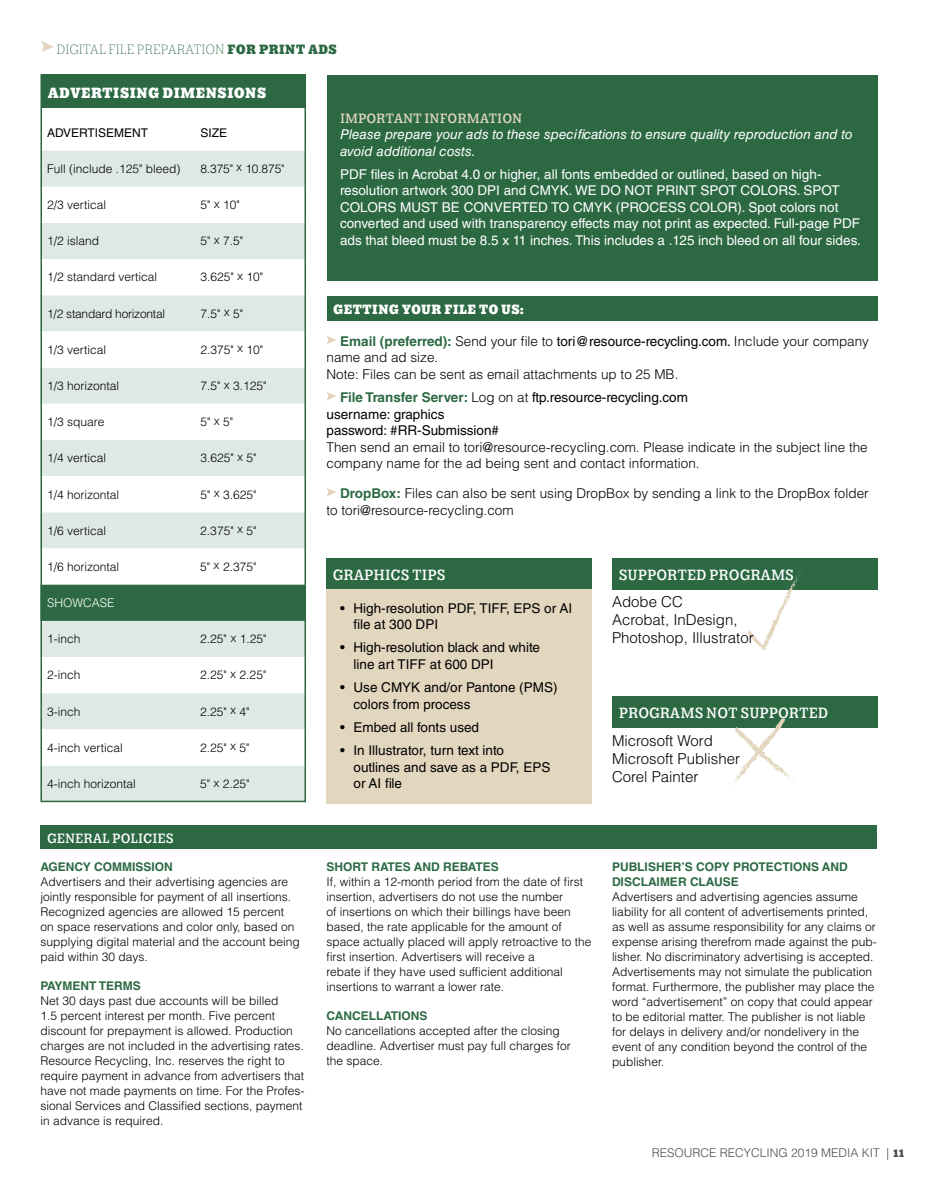
<style>
.page{position:relative;width:945px;height:1188px;background:#fff}
.page>*{position:absolute;margin:0;border:0;box-sizing:border-box;transform-origin:0 0}
.t1{font:600 16.5px "Lehigh Personal";color:#fff}
.t2{font:900 16.5px "Lehigh Personal";color:#fff}
.t3{font:300 15px/18px "Helvetica LT Std";color:#000}
.t4{font:300 15px "Lehigh Personal";color:#2c6943}
.t5{font:900 15px "Lehigh Personal";color:#fff}
.t6{font:600 15px "Lehigh Personal";color:#e3d6be}
.t7{font:600 15px "Lehigh Personal";color:#fff}
.t8{font:300 13.5px/16.5px "Helvetica LT Std";color:#000}
.t9{font:13.5px/16.5px "Helvetica LT Std";color:#fff}
.t10{font:13.5px/16.5px "Helvetica LT Std";color:#000}
.t11{font:italic 13.5px/16.5px "Helvetica LT Std";color:#fff}
.t12{font:300 12px/15px "Helvetica LT Std";color:#000}
.t13{font:700 12px/15px "Helvetica LT Std";color:#2c6943}
.t14{font:300 12px "Helvetica LT Std";color:#4d4d4f}
.t15{font:300 12px "Helvetica LT Std";letter-spacing:-.02em;color:#000}
.t16{font:12px "Helvetica LT Std";color:#000}
.t17{font:300 12px "Helvetica LT Std";color:#fff}
.s1{font-weight:900}
.s2{font-weight:700;color:#2c6943}
.s3{font-weight:400}
.s4{font-weight:300}
.s5{font-family:"Lehigh Personal";font-weight:900}
</style>
<div class="page">
<div style="left:43px;top:151px;width:260px;height:648px;background:#dfe9e3"></div>
<svg style="left:43px;top:187px;width:260px;height:579px"></svg>
<div style="left:43px;top:585px;width:260px;height:36px;background:#2c6943"></div>
<div style="left:41px;top:74px;width:265px;height:34px;background:#2c6943"></div>
<div style="left:40px;top:74px;width:266px;height:728px;border:2px solid #2c6943"></div>
<div style="left:326px;top:558px;width:266px;height:31px;background:#2c6943"></div>
<div style="left:40px;top:825px;width:838px;height:24px;background:#2c6943"></div>
<div style="left:612px;top:558px;width:266px;height:31px;background:#2c6943"></div>
<div style="left:612px;top:696px;width:266px;height:31px;background:#2c6943"></div>
<div style="left:327px;top:296px;width:551px;height:25px;background:#2c6943"></div>
<div style="left:327px;top:589px;width:265px;height:215px;background:#e3d6be"></div>
<svg style="left:327px;top:336px;width:9px;height:8px"></svg>
<svg style="left:327px;top:392px;width:9px;height:9px"></svg>
<svg style="left:327px;top:488px;width:9px;height:9px"></svg>
<div style="left:327px;top:75px;width:551px;height:206px;background:#2c6943"></div>
<svg style="left:748px;top:569px;width:56px;height:82px"></svg>
<svg style="left:728px;top:718px;width:69px;height:66px"></svg>
<svg style="left:41px;top:41px;width:13px;height:11px"></svg>
<p class="t4" style="left:56px;top:41px;width:282px">DIGITAL FILE PREPARATION <span class="s1">FOR PRINT ADS</span></p>
<h1 class="t2" style="left:48px;top:82px;width:220px">ADVERTISING DIMENSIONS</h1>
<p class="t16" style="left:47px;top:126px;width:102px">ADVERTISEMENT</p>
<p class="t16" style="left:200px;top:126px;width:28px">SIZE</p>
<p class="t12" style="left:47px;top:161px;width:135px">Full (include .125" bleed)</p>
<p class="t12" style="left:200px;top:161px;width:86px">8.375" x 10.875"</p>
<p class="t12" style="left:47px;top:197px;width:60px">2/3 vertical</p>
<p class="t12" style="left:200px;top:197px;width:41px">5" x 10"</p>
<p class="t12" style="left:47px;top:233px;width:54px">1/2 island</p>
<p class="t12" style="left:200px;top:233px;width:44px">5" x 7.5"</p>
<p class="t12" style="left:47px;top:270px;width:112px">1/2 standard vertical</p>
<p class="t12" style="left:200px;top:270px;width:64px">3.625" x 10"</p>
<p class="t15" style="left:47px;top:306px;width:119px">1/2 standard horizontal</p>
<p class="t12" style="left:200px;top:306px;width:44px">7.5" x 5"</p>
<p class="t12" style="left:47px;top:342px;width:60px">1/3 vertical</p>
<p class="t12" style="left:200px;top:342px;width:64px">2.375" x 10"</p>
<p class="t12" style="left:47px;top:378px;width:74px">1/3 horizontal</p>
<p class="t12" style="left:200px;top:378px;width:68px">7.5" x 3.125"</p>
<p class="t12" style="left:47px;top:414px;width:59px">1/3 square</p>
<p class="t12" style="left:200px;top:414px;width:34px">5" x 5"</p>
<p class="t12" style="left:47px;top:451px;width:60px">1/4 vertical</p>
<p class="t12" style="left:200px;top:451px;width:58px">3.625" x 5"</p>
<p class="t12" style="left:47px;top:487px;width:74px">1/4 horizontal</p>
<p class="t12" style="left:200px;top:487px;width:58px">5" x 3.625"</p>
<p class="t12" style="left:47px;top:523px;width:60px">1/6 vertical</p>
<p class="t12" style="left:200px;top:523px;width:58px">2.375" x 5"</p>
<p class="t12" style="left:47px;top:559px;width:74px">1/6 horizontal</p>
<p class="t12" style="left:200px;top:559px;width:58px">5" x 2.375"</p>
<p class="t17" style="left:47px;top:595px;width:69px">SHOWCASE</p>
<p class="t12" style="left:47px;top:631px;width:35px">1-inch</p>
<p class="t12" style="left:200px;top:631px;width:68px">2.25" x 1.25"</p>
<p class="t12" style="left:47px;top:668px;width:35px">2-inch</p>
<p class="t12" style="left:200px;top:668px;width:68px">2.25" x 2.25"</p>
<p class="t12" style="left:47px;top:704px;width:35px">3-inch</p>
<p class="t12" style="left:200px;top:704px;width:51px">2.25" x 4"</p>
<p class="t12" style="left:47px;top:740px;width:77px">4-inch vertical</p>
<p class="t12" style="left:200px;top:740px;width:51px">2.25" x 5"</p>
<p class="t12" style="left:47px;top:776px;width:90px">4-inch horizontal</p>
<p class="t12" style="left:200px;top:776px;width:51px">5" x 2.25"</p>
<p class="t7" style="left:47px;top:830px;width:128px">GENERAL POLICIES</p>
<p class="t13" style="left:40px;top:859px;width:134px">AGENCY COMMISSION</p>
<p class="t12" style="left:40px;top:874px;width:261px">Advertisers and their advertising agencies are jointly responsible for payment of all insertions.<br>Recognized agencies are allowed 15 percent on space reservations and color only, based on supplying digital material and the account being paid within 30 days.</p>
<p class="t13" style="left:40px;top:978px;width:102px">PAYMENT TERMS</p>
<p class="t12" style="left:40px;top:993px;width:265px">Net 30 days past due accounts will be billed<br>1.5 percent interest per month. Five percent discount for prepayment is allowed. Production charges are not included in the advertising rates.<br>Resource Recycling, Inc. reserves the right to require payment in advance from advertisers that have not made payments on time. For the Profes&shy;sional Services and Classified sections, payment in advance is required.</p>
<p class="t6" style="left:340px;top:110px;width:184px">IMPORTANT INFORMATION</p>
<p class="t11" style="left:340px;top:126px;width:514px">Please prepare your ads to these specifications to ensure quality reproduction and to avoid additional costs.</p>
<p class="t9" style="left:340px;top:166px;width:522px">PDF files in Acrobat 4.0 or higher, all fonts embedded or outlined, based on high&shy;resolution artwork 300 DPI and CMYK. WE DO NOT PRINT SPOT COLORS. SPOT COLORS MUST BE CONVERTED TO CMYK (PROCESS COLOR). Spot colors not converted and used with transparency effects may not print as expected. Full-page PDF ads that bleed must be 8.5 x 11 inches. This includes a .125 inch bleed on all four sides.</p>
<p class="t5" style="left:333px;top:300px;width:192px">GETTING YOUR FILE TO US:</p>
<p class="t8" style="left:327px;top:333px;width:544px;text-indent:14px"><span class="s2">Email (preferred):</span> Send your file to <span class="s3">tori@resource-recycling.com.</span> Include your company name and ad size.<br>Note: Files can be sent as email attachments up to 25 MB.</p>
<p class="t10" style="left:327px;top:389px;width:363px;text-indent:14px"><span class="s2">File Transfer Server:</span> <span class="s4">Log on at</span> ftp.resource-recycling.com username: graphics<br>password: #RR-Submission#</p>
<p class="t8" style="left:327px;top:439px;width:543px">Then send an email to tori@resource-recycling.com. Please indicate in the subject line the company name for the ad being sent and contact information.</p>
<p class="t8" style="left:327px;top:485px;width:544px;text-indent:14px"><span class="s2">DropBox:</span> Files can also be sent using DropBox by sending a link to the DropBox folder to tori@resource-recycling.com</p>
<h1 class="t1" style="left:333px;top:566px;width:114px">GRAPHICS TIPS</h1>
<p class="t10" style="left:354px;top:600px;width:220px;text-indent:-14px">• High-resolution PDF, TIFF, EPS or AI file at 300 DPI</p>
<p class="t10" style="left:354px;top:639px;width:188px;text-indent:-14px">• High-resolution black and white line art TIFF at 600 DPI</p>
<p class="t10" style="left:354px;top:679px;width:206px;text-indent:-14px">• Use CMYK and/or Pantone (PMS) colors from process</p>
<p class="t10" style="left:340px;top:719px;width:141px">• Embed all fonts used</p>
<p class="t10" style="left:354px;top:742px;width:198px;text-indent:-14px">• In Illustrator, turn text into outlines and save as a PDF, EPS or AI file</p>
<h1 class="t1" style="left:619px;top:566px;width:177px">SUPPORTED PROGRAMS</h1>
<p class="t3" style="left:612px;top:593px;width:143px">Adobe CC<br>Acrobat, InDesign,<br>Photoshop, Illustrator</p>
<h1 class="t1" style="left:619px;top:704px;width:211px">PROGRAMS NOT SUPPORTED</h1>
<p class="t3" style="left:612px;top:731px;width:130px">Microsoft Word<br>Microsoft Publisher<br>Corel Painter</p>
<p class="t13" style="left:327px;top:859px;width:174px">SHORT RATES AND REBATES</p>
<p class="t12" style="left:327px;top:874px;width:266px">If, within a 12-month period from the date of first insertion, advertisers do not use the number<br>of insertions on which their billings have been based, the rate applicable for the amount of space actually placed will apply retroactive to the first insertion. Advertisers will receive a<br>rebate if they have used sufficient additional insertions to warrant a lower rate.</p>
<p class="t13" style="left:327px;top:1008px;width:103px">CANCELLATIONS</p>
<p class="t12" style="left:327px;top:1023px;width:246px">No cancellations accepted after the closing deadline. Advertiser must pay full charges for the space.</p>
<p class="t13" style="left:612px;top:859px;width:237px">PUBLISHER’S COPY PROTECTIONS AND<br>DISCLAIMER CLAUSE</p>
<p class="t12" style="left:612px;top:889px;width:266px">Advertisers and advertising agencies assume liability for all content of advertisements printed, as well as assume responsibility for any claims or expense arising therefrom made against the pub&shy;lisher. No discriminatory advertising is accepted.<br>Advertisements may not simulate the publication format. Furthermore, the publisher may place the word “advertisement” on copy that could appear to be editorial matter. The publisher is not liable for delays in delivery and/or nondelivery in the event of any condition beyond the control of the publisher.</p>
<p class="t14" style="left:652px;top:1145px;width:254px">RESOURCE RECYCLING 2019 MEDIA KIT | <span class="s5">11</span></p>
</div>
